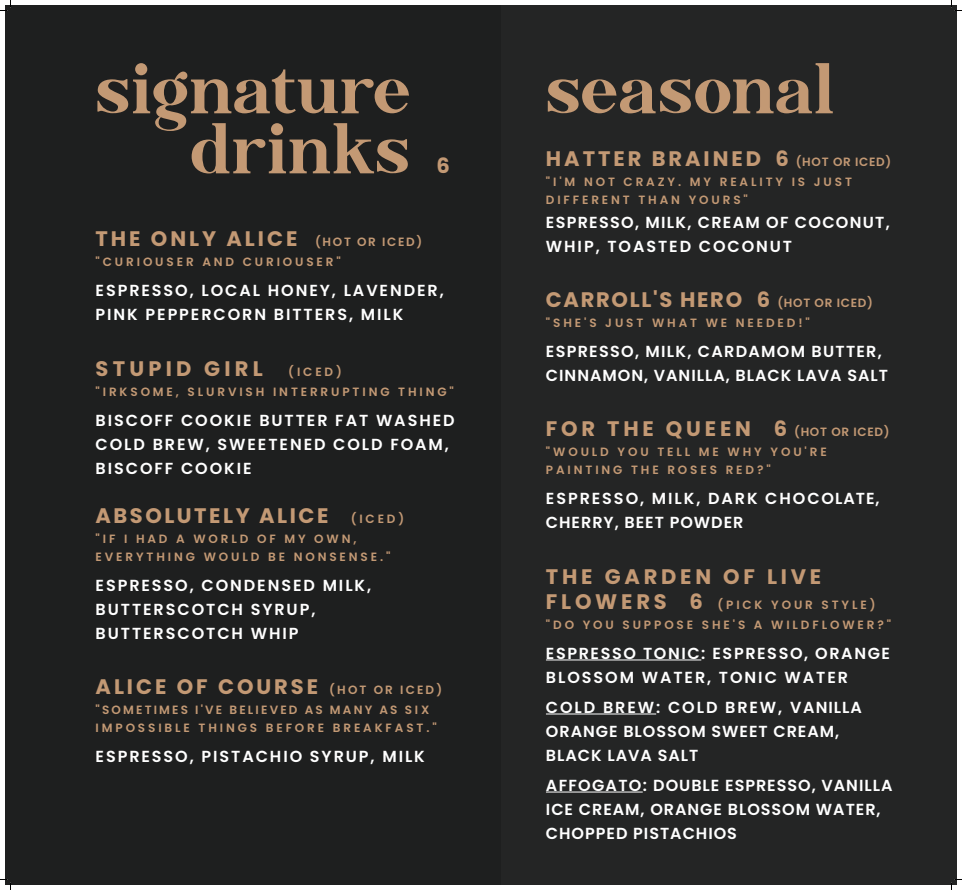
<style>
.page{position:relative;width:962px;height:890px;background:#fff}
.page>*{position:absolute;margin:0;border:0;box-sizing:border-box;transform-origin:0 0}
.t1{font:80px/60px "Chalmers";color:#c39974;text-align:right}
.t2{font:700 21px "Poppins";letter-spacing:.14em;color:#c39974}
.t3{font:700 21px "Poppins";letter-spacing:.18em;color:#c39974}
.t4{font:700 21px "Poppins";letter-spacing:.08em;color:#c39974}
.t5{font:700 21px "Poppins";letter-spacing:.12em;color:#c39974}
.t6{font:700 21px "Poppins";letter-spacing:.2em;color:#c39974}
.t7{font:600 16px/24px "Poppins";letter-spacing:.12em;color:#fff}
.t8{font:600 16px/24px "Poppins";letter-spacing:.06em;color:#fff}
.t9{font:600 16px/24px "Poppins";letter-spacing:.1em;color:#fff}
.t10{font:600 16px/24px "Poppins";letter-spacing:.08em;color:#fff}
.t11{font:600 16px/24px "Poppins";letter-spacing:.09em;color:#fff}
.t12{font:600 12px/18px "Poppins";letter-spacing:.24em;color:#c39974}
.s1{font-weight:600;font-size:12px}
.s2{font-weight:700;font-size:21px}
</style>
<div class="page">
<div style="left:5px;top:5px;width:951px;height:879px;background:#1e1f1f"></div>
<div style="left:501px;top:5px;width:455px;height:879px;background:#242525"></div>
<hr style="left:546px;top:659px;width:155px;height:1px;background:#fff">
<hr style="left:546px;top:713px;width:110px;height:1px;background:#fff">
<hr style="left:546px;top:791px;width:96px;height:1px;background:#fff">
<svg style="left:0;top:0;width:11px;height:11px"></svg>
<svg style="left:0;top:879px;width:11px;height:11px"></svg>
<svg style="left:951px;top:0;width:11px;height:11px"></svg>
<svg style="left:951px;top:879px;width:11px;height:11px"></svg>
<p class="t1" style="left:96px;top:54px;width:316px">signature drinks</p>
<p class="t2" style="left:436px;top:154px;width:15px">6</p>
<p class="t2" style="left:96px;top:227px;width:328px">THE ONLY ALICE <span class="s1">(HOT OR ICED)</span></p>
<p class="t12" style="left:96px;top:253px;width:247px">"CURIOUSER AND CURIOUSER"</p>
<p class="t7" style="left:96px;top:279px;width:350px">ESPRESSO, LOCAL HONEY, LAVENDER,<br>PINK PEPPERCORN BITTERS, MILK</p>
<p class="t6" style="left:96px;top:356px;width:248px">STUPID GIRL <span class="s1">(ICED)</span></p>
<p class="t12" style="left:96px;top:382px;width:360px">"IRKSOME, SLURVISH INTERRUPTING THING"</p>
<p class="t7" style="left:96px;top:408px;width:360px">BISCOFF COOKIE BUTTER FAT WASHED<br>COLD BREW, SWEETENED COLD FOAM,<br>BISCOFF COOKIE</p>
<p class="t5" style="left:96px;top:503px;width:310px">ABSOLUTELY ALICE <span class="s1">( ICED )</span></p>
<p class="t12" style="left:96px;top:530px;width:296px">"IF I HAD A WORLD OF MY OWN,<br>EVERYTHING WOULD BE NONSENSE."</p>
<p class="t7" style="left:96px;top:573px;width:277px">ESPRESSO, CONDENSED MILK,</p>
<p class="t7" style="left:96px;top:597px;width:221px">BUTTERSCOTCH SYRUP,<br>BUTTERSCOTCH WHIP</p>
<p class="t2" style="left:96px;top:674px;width:348px">ALICE OF COURSE <span class="s1">(HOT OR ICED)</span></p>
<p class="t12" style="left:96px;top:701px;width:342px">"SOMETIMES I'VE BELIEVED AS MANY AS SIX<br>IMPOSSIBLE THINGS BEFORE BREAKFAST."</p>
<p class="t7" style="left:96px;top:744px;width:331px">ESPRESSO, PISTACHIO SYRUP, MILK</p>
<p class="t1" style="left:546px;top:54px;width:290px">seasonal</p>
<p class="t2" style="left:546px;top:146px;width:347px">HATTER BRAINED 6 <span class="s1">(HOT OR ICED)</span></p>
<p class="t12" style="left:546px;top:172px;width:307px">"I'M NOT CRAZY. MY REALITY IS JUST<br>DIFFERENT THAN YOURS"</p>
<p class="t10" style="left:546px;top:210px;width:345px">ESPRESSO, MILK, CREAM OF COCONUT,<br>WHIP, TOASTED COCONUT</p>
<p class="t4" style="left:546px;top:287px;width:328px">CARROLL'S HERO 6 <span class="s1">(HOT OR ICED)</span></p>
<p class="t12" style="left:546px;top:314px;width:265px">"SHE'S JUST WHAT WE NEEDED!"</p>
<p class="t8" style="left:546px;top:339px;width:344px">ESPRESSO, MILK, CARDAMOM BUTTER,<br>CINNAMON, VANILLA, BLACK LAVA SALT</p>
<p class="t3" style="left:546px;top:416px;width:345px">FOR THE QUEEN 6 <span class="s1">(HOT OR ICED)</span></p>
<p class="t12" style="left:546px;top:443px;width:282px">"WOULD YOU TELL ME WHY YOU'RE<br>PAINTING THE ROSES RED?"</p>
<p class="t11" style="left:546px;top:486px;width:335px">ESPRESSO, MILK, DARK CHOCOLATE,<br>CHERRY, BEET POWDER</p>
<p class="t3" style="left:546px;top:564px;width:277px">THE GARDEN OF LIVE</p>
<p class="t12" style="left:546px;top:594px;width:347px;line-height:20px"><span class="s2">FLOWERS 6</span> (PICK YOUR STYLE) "DO YOU SUPPOSE SHE'S A WILDFLOWER?"</p>
<p class="t9" style="left:546px;top:641px;width:346px">ESPRESSO TONIC: ESPRESSO, ORANGE<br>BLOSSOM WATER, TONIC WATER</p>
<p class="t7" style="left:546px;top:695px;width:317px">COLD BREW: COLD BREW, VANILLA</p>
<p class="t8" style="left:546px;top:719px;width:295px">ORANGE BLOSSOM SWEET CREAM,<br>BLACK LAVA SALT</p>
<p class="t8" style="left:546px;top:773px;width:348px">AFFOGATO: DOUBLE ESPRESSO, VANILLA<br>ICE CREAM, ORANGE BLOSSOM WATER,<br>CHOPPED PISTACHIOS</p>
</div>
